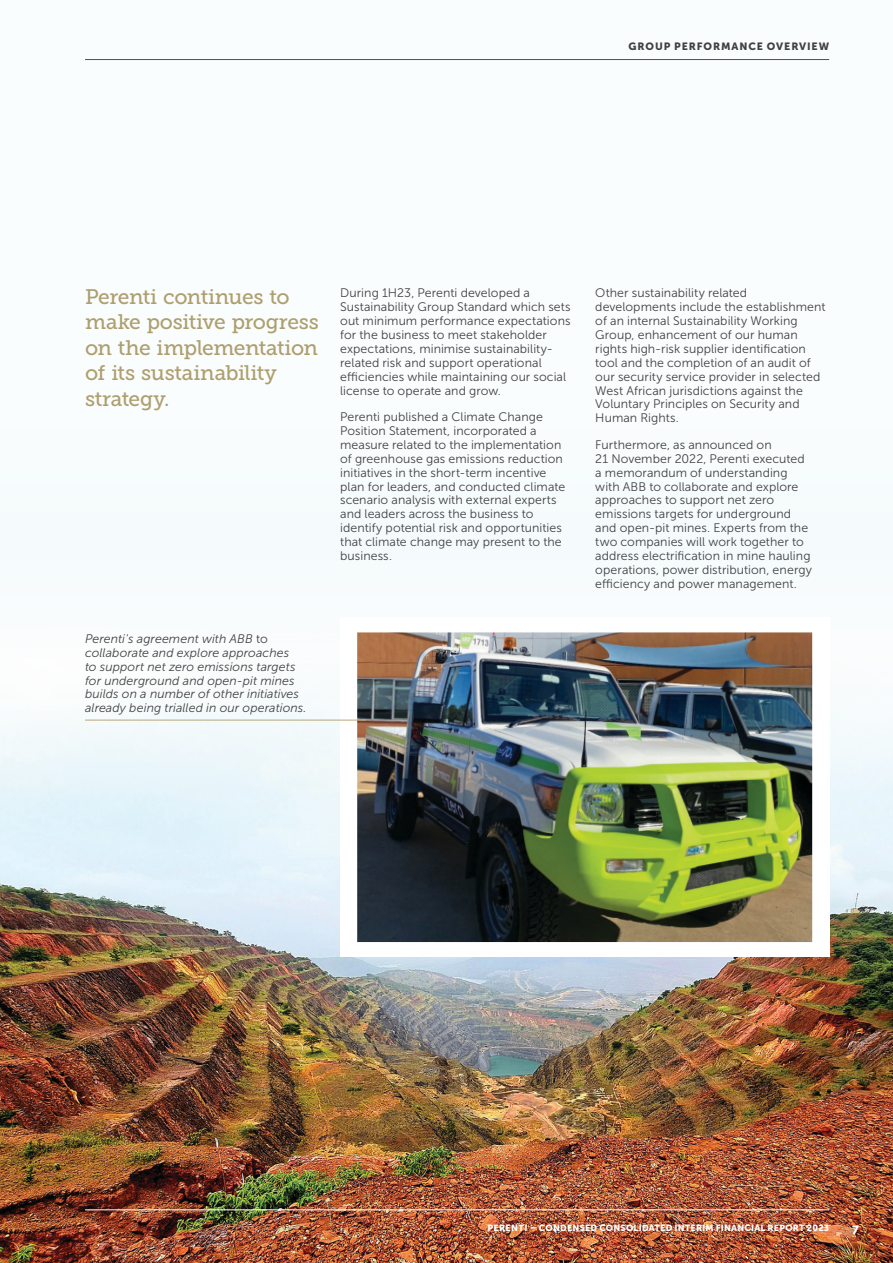
<style>
.page{position:relative;width:893px;height:1263px;background:#fff}
.page>*{position:absolute;margin:0;border:0;box-sizing:border-box;transform-origin:0 0}
.Highlight_text{font:21px/25.5px "Museo Slab 500";letter-spacing:-.02em;color:#ae9f6f}
.Body_Copy{font:12.3px/14px "Museo Sans 300";letter-spacing:.005em;color:#414142}
.Body_Copy-2{font:italic 12.3px/13.8px "Museo Sans 300";letter-spacing:.005em;color:#414142}
.Folios_RL{font:12px "Museo Sans 900";color:#fff}
.H2-900{font:10.5px "Museo Sans 900";letter-spacing:.085em;color:#414142}
.Folios_RL-2{font:9px "Museo Sans 900";letter-spacing:.02em;color:#fff}
.s1{font-style:normal}
</style>
<div class="page">
<img style="left:0;top:1101px;width:893px;height:162px">
<img style="left:0;top:59px;width:893px;height:1042px">
<div style="left:340px;top:617px;width:489px;height:340px;background:#fff"></div>
<img style="left:357px;top:632px;width:455px;height:310px">
<hr style="left:85px;top:720px;width:281px;height:1px;background:#b5a77b">
<hr style="left:85px;top:59px;width:744px;height:1px;background:#4f5152">
<hr style="left:85px;top:1209px;width:744px;height:1px;background:#fff">
<p class="H2-900" style="left:628px;top:41px;width:202px">GROUP PERFORMANCE OVERVIEW</p>
<p class="Highlight_text" style="left:85px;top:284px;width:235px">Perenti continues to make positive progress on the implementation of its sustainability strategy.</p>
<p class="Body_Copy" style="left:340px;top:286px;width:232px">During 1H23, Perenti developed a Sustainability Group Standard which sets out minimum performance expectations for the business to meet stakeholder expectations, minimise sustainability&shy;related risk and support operational efficiencies while maintaining our social license to operate and grow.</p>
<p class="Body_Copy" style="left:340px;top:410px;width:227px">Perenti published a Climate Change Position Statement, incorporated a measure related to the implementation of greenhouse gas emissions reduction initiatives in the short-term incentive plan for leaders, and conducted climate scenario analysis with external experts and leaders across the business to identify potential risk and opportunities that climate change may present to the business.</p>
<p class="Body_Copy-2" style="left:85px;top:632px;width:223px">Perenti's agreement with ABB <span class="s1">to </span>collaborate and explore approaches<br>to support net zero emissions targets for underground and open-pit mines builds on a number of other initiatives already being trialled in our operations.</p>
<p class="Body_Copy" style="left:595px;top:286px;width:232px">Other sustainability related developments include the establishment of an internal Sustainability Working Group, enhancement of our human rights high-risk supplier identification tool and the completion of an audit of our security service provider in selected West African jurisdictions against the Voluntary Principles on Security and Human Rights.</p>
<p class="Body_Copy" style="left:595px;top:438px;width:218px">Furthermore, as announced on<br>21 November 2022, Perenti executed a memorandum of understanding with ABB to collaborate and explore approaches to support net zero emissions targets for underground and open-pit mines. Experts from the two companies will work together to address electrification in mine hauling operations, power distribution, energy efficiency and power management.</p>
<p class="Folios_RL-2" style="left:487px;top:1223px;width:343px">PERENTI – CONDENSED CONSOLIDATED INTERIM FINANCIAL REPORT 2023</p>
<p class="Folios_RL" style="left:852px;top:1223px;width:8px">7</p>
</div>
